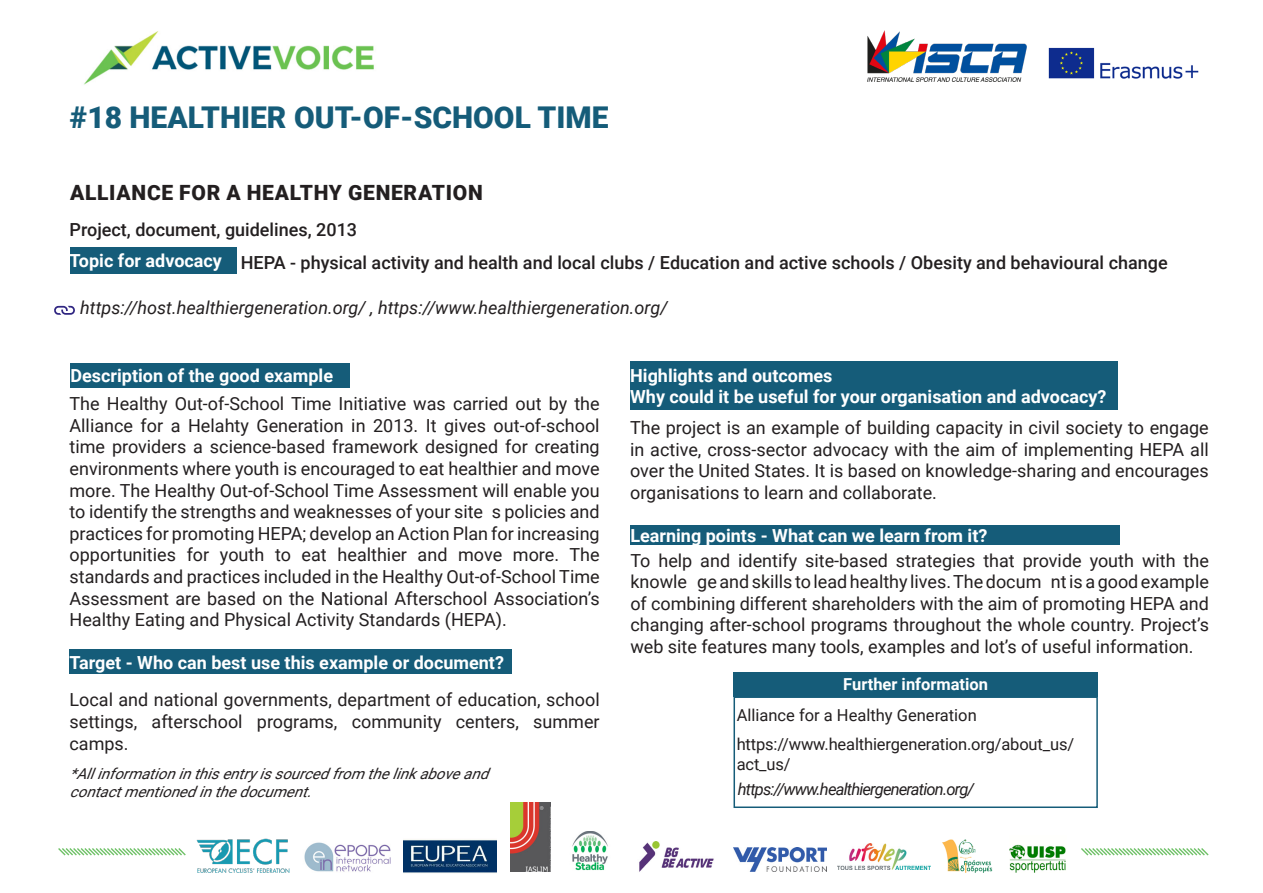
<style>
.page{position:relative;width:1263px;height:893px;background:#fff}
.page>*{position:absolute;margin:0;border:0;box-sizing:border-box;transform-origin:0 0}
.t1{font:900 30px "Roboto";color:#155c79}
.t2{font:900 21px "Roboto";letter-spacing:.035em;color:#231f20}
.t3{font:18px/21.6px "Roboto";color:#231f20;text-align:justify}
.t4{font:700 18px/21.6px "Roboto";color:#fff}
.t5{font:500 18px "Roboto";color:#231f20}
.t6{font:italic 18px "Roboto";color:#231f20}
.t7{font:16.5px/19.8px "Roboto";letter-spacing:-.01em;color:#231f20}
.t8{font:italic 16.5px "Roboto";letter-spacing:-.05em;color:#231f20}
.t9{font:700 16.5px "Roboto";color:#fff}
.t10{font:italic 15px/18px "Roboto";color:#231f20}
.s1{color:#fff}
</style>
<div class="page">
<div style="left:70px;top:363px;width:280px;height:25px;background:#155c79"></div>
<div style="left:70px;top:650px;width:442px;height:24px;background:#155c79"></div>
<div style="left:630px;top:361px;width:487px;height:49px;background:#155c79"></div>
<div style="left:630px;top:525px;width:490px;height:20px;background:#155c79"></div>
<div style="left:70px;top:247px;width:166px;height:27px;background:#155c79"></div>
<div style="left:733px;top:696px;width:365px;height:112px;border:2px solid #155c79"></div>
<div style="left:733px;top:672px;width:365px;height:24px;background:#155c79"></div>
<svg style="left:54px;top:306px;width:21px;height:9px"></svg>
<img style="left:84px;top:31px;width:290px;height:54px">
<img style="left:197px;top:838px;width:93px;height:34px">
<img style="left:304px;top:842px;width:87px;height:30px">
<img style="left:510px;top:802px;width:41px;height:70px">
<img style="left:867px;top:30px;width:160px;height:52px">
<img style="left:733px;top:848px;width:94px;height:24px">
<img style="left:1009px;top:844px;width:57px;height:28px">
<img style="left:838px;top:844px;width:93px;height:25px">
<img style="left:942px;top:839px;width:51px;height:34px">
<svg style="left:1081px;top:848px;width:128px;height:8px"></svg>
<img style="left:572px;top:831px;width:36px;height:40px">
<img style="left:639px;top:841px;width:75px;height:31px">
<img style="left:403px;top:840px;width:93px;height:33px">
<img style="left:1048px;top:47px;width:151px;height:32px">
<svg style="left:58px;top:848px;width:128px;height:8px"></svg>
<p class="t1" style="left:70px;top:96px;width:540px">#18 HEALTHIER OUT-OF-SCHOOL TIME</p>
<p class="t2" style="left:70px;top:177px;width:414px">ALLIANCE FOR A HEALTHY GENERATION</p>
<p class="t5" style="left:70px;top:217px;width:289px">Project, document, guidelines, 2013</p>
<p class="t4" style="left:70px;top:249px;width:154px">Topic for advocacy</p>
<p class="t5" style="left:241px;top:250px;width:928px">HEPA - physical activity and health and local clubs / Education and active schools / Obesity and behavioural change</p>
<p class="t6" style="left:80px;top:295px;width:589px">https://host.healthiergeneration.org/ , https://www.healthiergeneration.org/</p>
<p class="t4" style="left:70px;top:364px;width:264px">Description of the good example</p>
<p class="t3" style="left:70px;top:392px;width:532px">The Healthy Out-of-School Time Initiative was carried out by the Alliance for a Helahty Generation in 2013. It gives out-of-school time providers a science-based framework designed for creating environments where youth is encouraged to eat healthier and move more. The Healthy Out-of-School Time Assessment will enable you to identify the strengths and weaknesses of your site<span class="s1">?</span>s policies and practices for promoting HEPA; develop an Action Plan for increasing opportunities for youth to eat healthier and move more. The standards and practices included in the Healthy Out-of-School Time Assessment are based on the National Afterschool Association’s Healthy Eating and Physical Activity Standards (HEPA).</p>
<p class="t4" style="left:70px;top:651px;width:436px">Target - Who can best use this example or document?</p>
<p class="t3" style="left:70px;top:689px;width:532px">Local and national governments, department of education, school settings, afterschool programs, community centers, summer camps.</p>
<p class="t10" style="left:70px;top:764px;width:427px">*Allinformationinthisentryissourcedfromthelinkaboveand contactmentionedinthedocument.</p>
<p class="t4" style="left:630px;top:364px;width:478px">Highlights and outcomes<br>Why could it be useful for your organisation and advocacy?</p>
<p class="t3" style="left:630px;top:416px;width:580px">The project is an example of building capacity in civil society to engage in active, cross-sector advocacy with the aim of implementing HEPA all over the United States. It is based on knowledge-sharing and encourages organisations to learn and collaborate.</p>
<p class="t4" style="left:630px;top:524px;width:358px">Learning points - What can we learn from it?</p>
<p class="t3" style="left:630px;top:549px;width:580px">To help and identify site-based strategies that provide youth with the knowle<span class="s1">d</span>ge and skills to lead healthy lives. The docum<span class="s1">e</span>nt is a good example of combining different shareholders with the aim of promoting HEPA and changing after-school programs throughout the whole country. Project’s web site features many tools, examples and lot’s of useful information.</p>
<p class="t9" style="left:843px;top:673px;width:146px">Further information</p>
<p class="t7" style="left:737px;top:704px;width:242px">Alliance for a Healthy Generation</p>
<p class="t7" style="left:737px;top:734px;width:339px">https://www.healthiergeneration.org/about_us/ act_us/</p>
<p class="t8" style="left:738px;top:777px;width:238px">https://www.healthiergeneration.org/</p>
</div>
